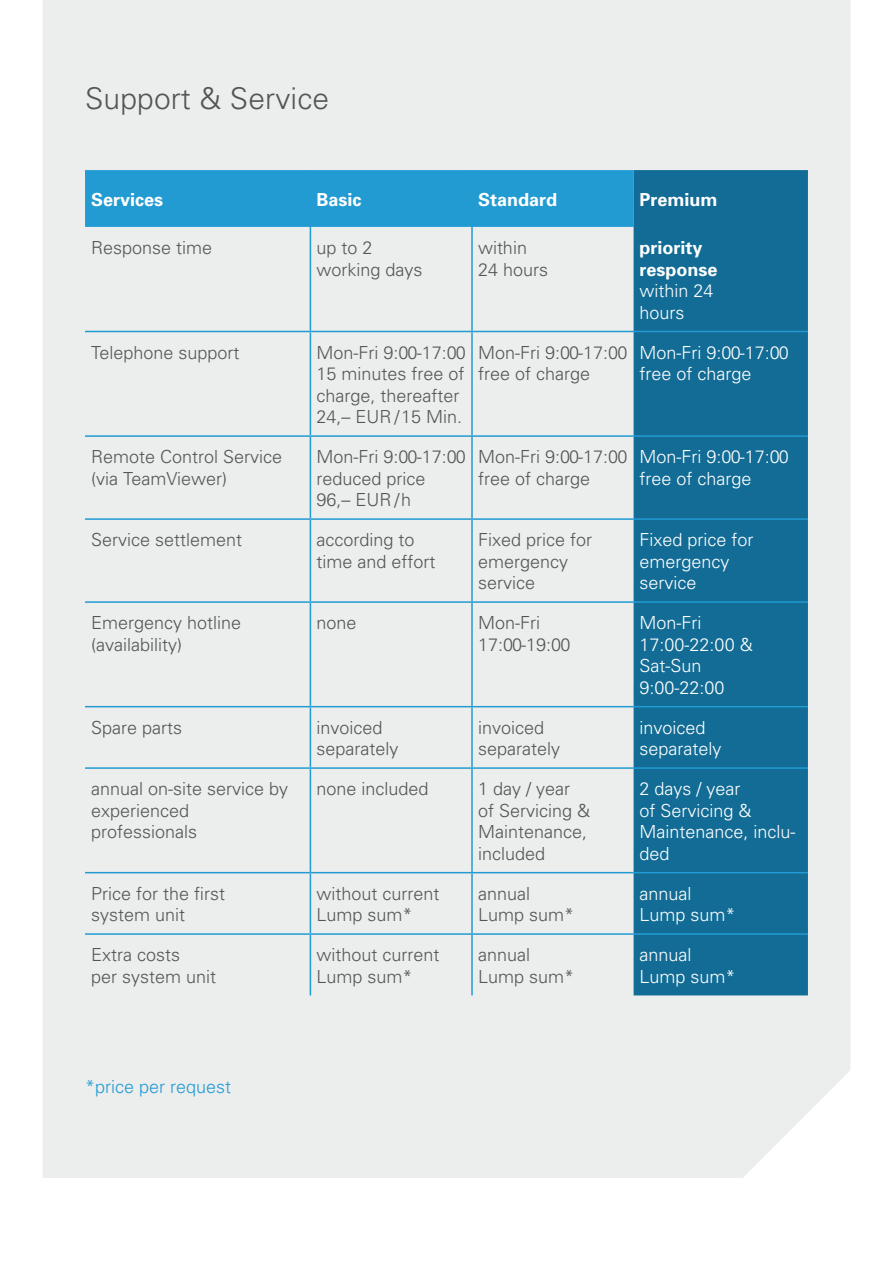
<style>
.page{position:relative;width:893px;height:1263px;background:#fff}
.page>*{position:absolute;margin:0;border:0;box-sizing:border-box;transform-origin:0 0}
.t1{font:300 30px "Univers";letter-spacing:.005em;color:#555557}
.t2{font:300 18px/21.6px "Univers";color:#555557}
.t3{font:300 18px/21.6px "Univers";color:#fff}
.t4{font:700 18px/21.6px "Univers";color:#fff}
.t5{font:300 18px "Univers";color:#229bd3}
</style>
<div class="page">
<div style="left:43px;top:0;width:807px;height:1178px;background:#eceded"></div>
<div style="left:85px;top:170px;width:549px;height:57px;background:#229bd3"></div>
<div style="left:634px;top:170px;width:174px;height:825px;background:#126c95"></div>
<hr style="left:472px;top:331px;width:162px;height:1px;background:#229bd3">
<hr style="left:634px;top:331px;width:174px;height:1px;background:#229bd3">
<hr style="left:472px;top:435px;width:162px;height:2px;background:#229bd3">
<hr style="left:634px;top:435px;width:174px;height:2px;background:#229bd3">
<hr style="left:472px;top:518px;width:162px;height:2px;background:#229bd3">
<hr style="left:634px;top:518px;width:174px;height:2px;background:#229bd3">
<hr style="left:472px;top:601px;width:162px;height:2px;background:#229bd3">
<hr style="left:634px;top:601px;width:174px;height:2px;background:#229bd3">
<hr style="left:472px;top:706px;width:162px;height:1px;background:#229bd3">
<hr style="left:634px;top:706px;width:174px;height:1px;background:#229bd3">
<hr style="left:472px;top:767px;width:162px;height:2px;background:#229bd3">
<hr style="left:634px;top:767px;width:174px;height:2px;background:#229bd3">
<hr style="left:472px;top:872px;width:162px;height:1px;background:#229bd3">
<hr style="left:634px;top:872px;width:174px;height:1px;background:#229bd3">
<hr style="left:472px;top:933px;width:162px;height:2px;background:#229bd3">
<hr style="left:634px;top:933px;width:174px;height:2px;background:#229bd3">
<hr style="left:85px;top:331px;width:225px;height:1px;background:#229bd3">
<hr style="left:85px;top:435px;width:225px;height:2px;background:#229bd3">
<hr style="left:85px;top:518px;width:225px;height:2px;background:#229bd3">
<hr style="left:85px;top:601px;width:225px;height:2px;background:#229bd3">
<hr style="left:85px;top:706px;width:225px;height:1px;background:#229bd3">
<hr style="left:85px;top:767px;width:225px;height:2px;background:#229bd3">
<hr style="left:85px;top:872px;width:225px;height:1px;background:#229bd3">
<hr style="left:85px;top:933px;width:225px;height:2px;background:#229bd3">
<hr style="left:310px;top:170px;width:1px;height:57px;background:#229bd3">
<hr style="left:471px;top:170px;width:2px;height:57px;background:#229bd3">
<hr style="left:310px;top:227px;width:1px;height:104px;background:#229bd3">
<hr style="left:471px;top:227px;width:2px;height:104px;background:#229bd3">
<hr style="left:310px;top:331px;width:162px;height:1px;background:#229bd3">
<hr style="left:310px;top:332px;width:1px;height:103px;background:#229bd3">
<hr style="left:471px;top:332px;width:2px;height:103px;background:#229bd3">
<hr style="left:310px;top:435px;width:162px;height:2px;background:#229bd3">
<hr style="left:310px;top:437px;width:1px;height:81px;background:#229bd3">
<hr style="left:471px;top:437px;width:2px;height:81px;background:#229bd3">
<hr style="left:310px;top:518px;width:162px;height:2px;background:#229bd3">
<hr style="left:310px;top:520px;width:1px;height:81px;background:#229bd3">
<hr style="left:471px;top:520px;width:2px;height:81px;background:#229bd3">
<hr style="left:310px;top:601px;width:162px;height:2px;background:#229bd3">
<hr style="left:310px;top:603px;width:1px;height:103px;background:#229bd3">
<hr style="left:471px;top:603px;width:2px;height:103px;background:#229bd3">
<hr style="left:310px;top:706px;width:162px;height:1px;background:#229bd3">
<hr style="left:310px;top:707px;width:1px;height:60px;background:#229bd3">
<hr style="left:471px;top:707px;width:2px;height:60px;background:#229bd3">
<hr style="left:310px;top:767px;width:162px;height:2px;background:#229bd3">
<hr style="left:310px;top:769px;width:1px;height:103px;background:#229bd3">
<hr style="left:471px;top:769px;width:2px;height:103px;background:#229bd3">
<hr style="left:310px;top:872px;width:162px;height:1px;background:#229bd3">
<hr style="left:310px;top:873px;width:1px;height:60px;background:#229bd3">
<hr style="left:471px;top:873px;width:2px;height:60px;background:#229bd3">
<hr style="left:310px;top:933px;width:162px;height:2px;background:#229bd3">
<hr style="left:310px;top:935px;width:1px;height:60px;background:#229bd3">
<hr style="left:471px;top:935px;width:2px;height:60px;background:#229bd3">
<h1 class="t1" style="left:85px;top:80px;width:246px">Support &amp; Service</h1>
<p class="t4" style="left:91px;top:188px;width:74px">Services</p>
<p class="t4" style="left:316px;top:188px;width:47px">Basic</p>
<p class="t4" style="left:478px;top:188px;width:81px">Standard</p>
<p class="t4" style="left:640px;top:188px;width:79px">Premium</p>
<p class="t2" style="left:91px;top:237px;width:123px">Response time</p>
<p class="t2" style="left:316px;top:237px;width:108px">up to 2 working days</p>
<p class="t2" style="left:478px;top:237px;width:72px">within<br>24 hours</p>
<p class="t4" style="left:640px;top:237px;width:80px">priority response</p>
<p class="t3" style="left:640px;top:280px;width:76px">within 24 hours</p>
<p class="t2" style="left:91px;top:341px;width:150px">Telephone support</p>
<p class="t2" style="left:316px;top:341px;width:151px">Mon-Fri 9:00-17:00<br>15 minutes free of charge, thereafter<br>24,– EUR /15 Min.</p>
<p class="t2" style="left:478px;top:341px;width:151px">Mon-Fri 9:00-17:00 free of charge</p>
<p class="t3" style="left:640px;top:341px;width:151px">Mon-Fri 9:00-17:00 free of charge</p>
<p class="t2" style="left:91px;top:446px;width:193px">Remote Control Service (via TeamViewer)</p>
<p class="t2" style="left:316px;top:446px;width:151px">Mon-Fri 9:00-17:00 reduced price<br>96,– EUR /h</p>
<p class="t2" style="left:478px;top:446px;width:151px">Mon-Fri 9:00-17:00 free of charge</p>
<p class="t3" style="left:640px;top:446px;width:151px">Mon-Fri 9:00-17:00 free of charge</p>
<p class="t2" style="left:91px;top:529px;width:153px">Service settlement</p>
<p class="t2" style="left:316px;top:529px;width:121px">according to time and effort</p>
<p class="t2" style="left:478px;top:529px;width:116px">Fixed price for emergency service</p>
<p class="t3" style="left:640px;top:529px;width:116px">Fixed price for emergency service</p>
<p class="t2" style="left:91px;top:612px;width:152px">Emergency hotline (availability)</p>
<p class="t2" style="left:316px;top:612px;width:42px">none</p>
<p class="t2" style="left:478px;top:612px;width:94px">Mon-Fri<br>17:00-19:00</p>
<p class="t3" style="left:640px;top:612px;width:115px">Mon-Fri<br>17:00-22:00 &amp;<br>Sat-Sun<br>9:00-22:00</p>
<p class="t2" style="left:91px;top:716px;width:93px">Spare parts</p>
<p class="t2" style="left:316px;top:716px;width:84px">invoiced separately</p>
<p class="t2" style="left:478px;top:716px;width:84px">invoiced separately</p>
<p class="t3" style="left:640px;top:716px;width:84px">invoiced separately</p>
<p class="t2" style="left:91px;top:778px;width:199px">annual on-site service by experienced professionals</p>
<p class="t2" style="left:316px;top:778px;width:114px">none included</p>
<p class="t2" style="left:478px;top:778px;width:114px">1 day / year of Servicing &amp;<br>Maintenance, included</p>
<p class="t3" style="left:640px;top:778px;width:158px">2 days / year<br>of Servicing &amp;<br>Maintenance, inclu&shy;ded</p>
<p class="t2" style="left:91px;top:882px;width:136px">Price for the first system unit</p>
<p class="t2" style="left:316px;top:882px;width:125px">without current<br>Lump sum*</p>
<p class="t2" style="left:478px;top:882px;width:98px">annual<br>Lump sum*</p>
<p class="t3" style="left:640px;top:882px;width:98px">annual<br>Lump sum*</p>
<p class="t2" style="left:91px;top:944px;width:127px">Extra costs<br>per system unit</p>
<p class="t2" style="left:316px;top:944px;width:125px">without current<br>Lump sum*</p>
<p class="t2" style="left:478px;top:944px;width:98px">annual<br>Lump sum*</p>
<p class="t3" style="left:640px;top:944px;width:98px">annual<br>Lump sum*</p>
<p class="t5" style="left:85px;top:1075px;width:148px">*price per request</p>
</div>
